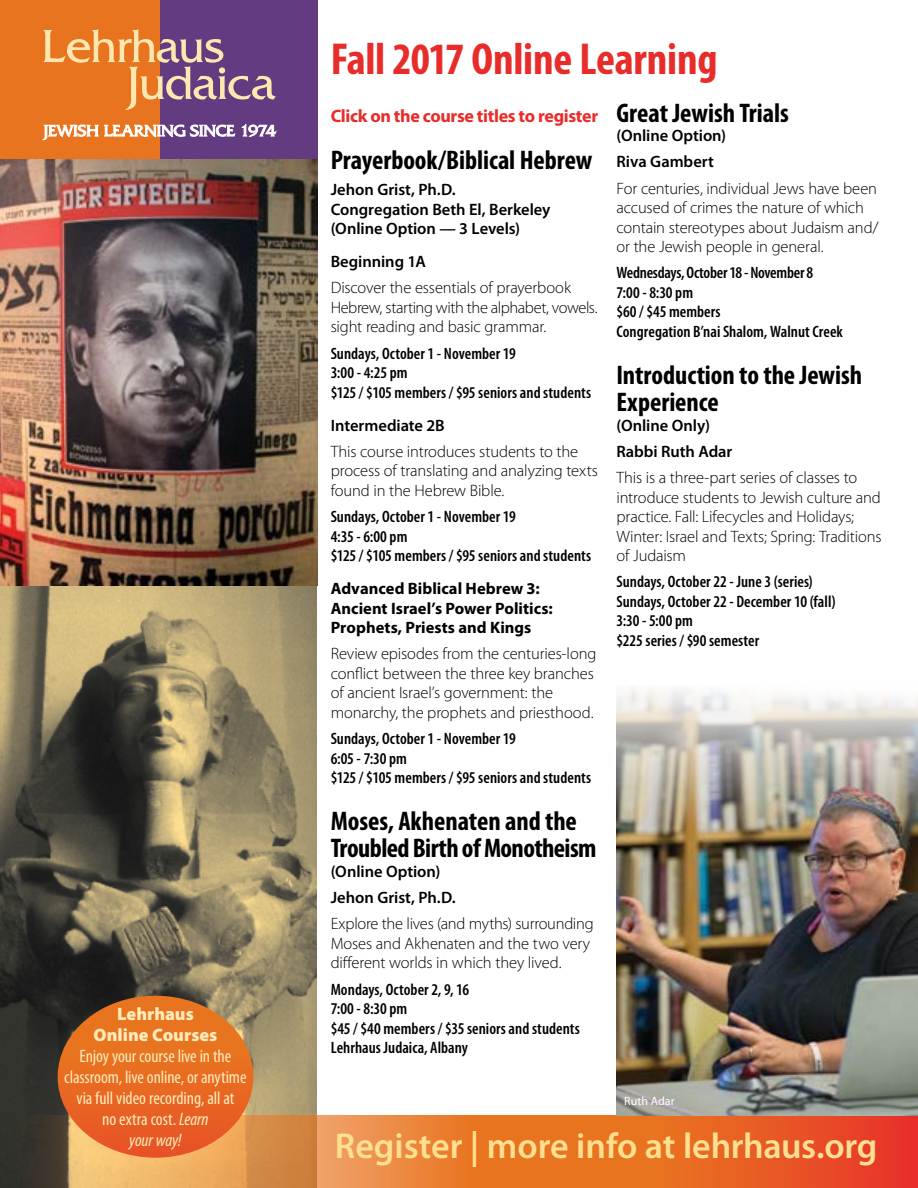
<style>
.page{position:relative;width:918px;height:1188px;background:#fff}
.page>*{position:absolute;margin:0;border:0;box-sizing:border-box;transform-origin:0 0}
.t1{font:700 condensed 45px "Myriad Pro";letter-spacing:-.005em;color:#e82c2a}
.t2{font:600 36px "Myriad Pro";letter-spacing:-.005em;color:#ffe090}
.t3{font:700 condensed 27px/27px "Myriad Pro";letter-spacing:-.005em;color:#000}
.t4{font:condensed 18px/21px "Myriad Pro";letter-spacing:-.005em;color:#ffebba;text-align:center}
.t5{font:700 18px "Myriad Pro";letter-spacing:-.02em;color:#e82c2a}
.t6{font:900 18px/21px "Myriad Pro";color:#ffebba;text-align:center}
.t7{font:300 16.5px/19.5px "Myriad Pro";letter-spacing:-.01em;color:#000}
.t8{font:600 condensed 16.5px "Myriad Pro";letter-spacing:.005em;color:#000}
.t9{font:600 16.5px "Myriad Pro";color:#000}
.t10{font:700 16.5px/19.5px "Myriad Pro";color:#000}
.t11{font:600 condensed 16.5px "Myriad Pro";letter-spacing:-.015em;color:#000}
.Captions{font:12px "Myriad Pro";letter-spacing:.005em;color:#fff}
.s1{font-style:italic}
</style>
<div class="page">
<img style="left:0;top:585px;width:317px;height:530px">
<svg style="left:0;top:1115px;width:918px;height:73px;background:#da7033"></svg>
<div style="left:0;top:0;width:161px;height:160px;background:#e9741f"></div>
<div style="left:160px;top:0;width:157px;height:160px;background:#633b81"></div>
<svg style="left:43px;top:29px;width:233px;height:81px"></svg>
<svg style="left:43px;top:124px;width:234px;height:16px"></svg>
<img style="left:0;top:159px;width:317px;height:426px">
<img style="left:617px;top:689px;width:301px;height:426px">
<svg style="left:58px;top:996px;width:195px;height:162px;background:#d76d2b"></svg>
<p class="t6" style="left:94px;top:1002px;width:125px">Lehrhaus<br>Online Courses</p>
<p class="t4" style="left:64px;top:1045px;width:184px">Enjoy your course live in the classroom, live online, or anytime via full video recording, all at<br>no extra cost. <span class="s1">Learn<br>your way!</span></p>
<p class="t1" style="left:331px;top:31px;width:388px">Fall 2017 Online Learning</p>
<p class="t5" style="left:331px;top:104px;width:269px">Click on the course titles to register</p>
<p class="t3" style="left:331px;top:146px;width:263px">Prayerbook/Biblical Hebrew</p>
<p class="t9" style="left:331px;top:179px;width:127px">Jehon Grist, Ph.D.</p>
<p class="t9" style="left:331px;top:198px;width:221px">Congregation Beth El, Berkeley</p>
<p class="t9" style="left:331px;top:218px;width:191px">(Online Option — 3 Levels)</p>
<p class="t9" style="left:331px;top:251px;width:97px">Beginning 1A</p>
<p class="t7" style="left:331px;top:278px;width:268px">Discover the essentials of prayerbook<br>Hebrew, starting with the alphabet, vowels. sight reading and basic grammar.</p>
<p class="t8" style="left:331px;top:343px;width:187px">Sundays, October 1 - November 19</p>
<p class="t8" style="left:331px;top:362px;width:78px">3:00 - 4:25 pm</p>
<p class="t8" style="left:331px;top:382px;width:262px">$125 / $105 members / $95 seniors and students</p>
<p class="t9" style="left:331px;top:414px;width:116px">Intermediate 2B</p>
<p class="t7" style="left:331px;top:441px;width:269px">This course introduces students to the process of translating and analyzing texts found in the Hebrew Bible.</p>
<p class="t8" style="left:331px;top:506px;width:187px">Sundays, October 1 - November 19</p>
<p class="t8" style="left:331px;top:526px;width:78px">4:35 - 6:00 pm</p>
<p class="t8" style="left:331px;top:545px;width:262px">$125 / $105 members / $95 seniors and students</p>
<p class="t10" style="left:331px;top:578px;width:224px">Advanced Biblical Hebrew 3:<br>Ancient Israel’s Power Politics:<br>Prophets, Priests and Kings</p>
<p class="t7" style="left:331px;top:644px;width:267px">Review episodes from the centuries-long conflict between the three key branches of ancient Israel’s government: the monarchy, the prophets and priesthood.</p>
<p class="t8" style="left:331px;top:728px;width:187px">Sundays, October 1 - November 19</p>
<p class="t8" style="left:331px;top:748px;width:78px">6:05 - 7:30 pm</p>
<p class="t8" style="left:331px;top:767px;width:262px">$125 / $105 members / $95 seniors and students</p>
<p class="t3" style="left:331px;top:807px;width:267px">Moses, Akhenaten and the<br>Troubled Birth of Monotheism</p>
<p class="t9" style="left:331px;top:861px;width:111px">(Online Option)</p>
<p class="t9" style="left:331px;top:887px;width:127px">Jehon Grist, Ph.D.</p>
<p class="t7" style="left:331px;top:914px;width:264px">Explore the lives (and myths) surrounding<br>Moses and Akhenaten and the two very different worlds in which they lived.</p>
<p class="t8" style="left:331px;top:979px;width:140px">Mondays, October 2, 9, 16</p>
<p class="t8" style="left:331px;top:998px;width:78px">7:00 - 8:30 pm</p>
<p class="t8" style="left:331px;top:1018px;width:251px">$45 / $40 members / $35 seniors and students</p>
<p class="t8" style="left:331px;top:1037px;width:139px">Lehrhaus Judaica, Albany</p>
<p class="t3" style="left:616px;top:98px;width:174px">Great Jewish Trials</p>
<p class="t9" style="left:616px;top:125px;width:111px">(Online Option)</p>
<p class="t9" style="left:616px;top:151px;width:99px">Riva Gambert</p>
<p class="t7" style="left:616px;top:178px;width:264px">For centuries, individual Jews have been accused of crimes the nature of which contain stereotypes about Judaism and/ or the Jewish people in general.</p>
<p class="t11" style="left:616px;top:263px;width:198px">Wednesdays, October 18 - November 8</p>
<p class="t8" style="left:616px;top:282px;width:78px">7:00 - 8:30 pm</p>
<p class="t8" style="left:616px;top:302px;width:106px">$60 / $45 members</p>
<p class="t8" style="left:616px;top:321px;width:228px">Congregation B’nai Shalom, Walnut Creek</p>
<p class="t3" style="left:616px;top:361px;width:247px">Introduction to the Jewish<br>Experience</p>
<p class="t9" style="left:616px;top:414px;width:95px">(Online Only)</p>
<p class="t9" style="left:616px;top:441px;width:117px">Rabbi Ruth Adar</p>
<p class="t7" style="left:616px;top:468px;width:267px">This is a three-part series of classes to introduce students to Jewish culture and practice. Fall: Lifecycles and Holidays; Winter: Israel and Texts; Spring: Traditions of Judaism</p>
<p class="t8" style="left:616px;top:572px;width:198px">Sundays, October 22 - June 3 (series)</p>
<p class="t8" style="left:616px;top:591px;width:221px">Sundays, October 22 - December 10 (fall)</p>
<p class="t8" style="left:616px;top:611px;width:78px">3:30 - 5:00 pm</p>
<p class="t8" style="left:616px;top:630px;width:144px">$225 series / $90 semester</p>
<p class="Captions" style="left:624px;top:1094px;width:52px">Ruth Adar</p>
<p class="t2" style="left:335px;top:1123px;width:544px">Register | more info at lehrhaus.org</p>
</div>
